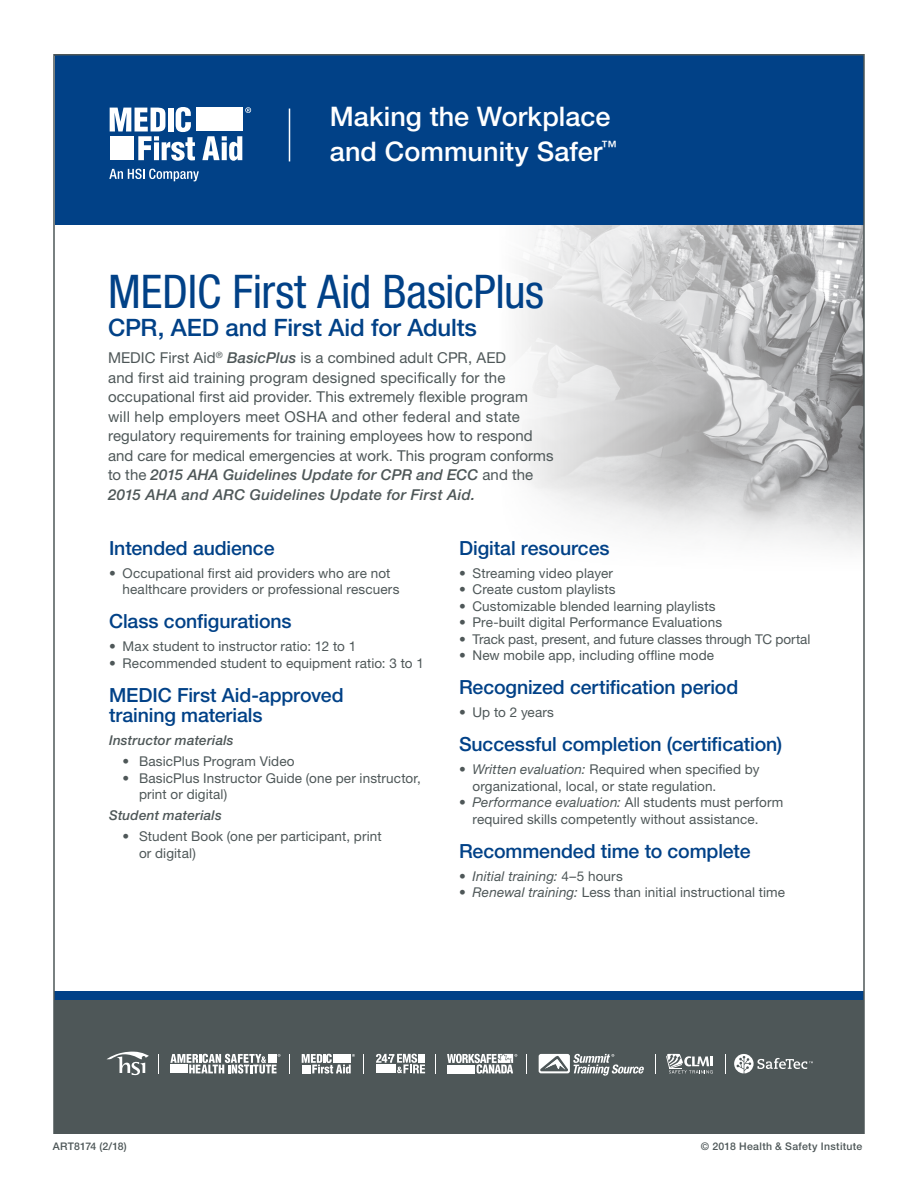
<style>
.page{position:relative;width:918px;height:1188px;background:#fff}
.page>*{position:absolute;margin:0;border:0;box-sizing:border-box;transform-origin:0 0}
.ASHIHeadline{font:condensed 46.5px "Helvetica Neue LT Std";letter-spacing:-.005em;color:#014187}
.SafeTecBodyCopy{font:500 27px "Helvetica Neue LT Std";letter-spacing:.005em;color:#fff}
.ASHI_Subhead{font:500 24px "Helvetica Neue LT Std";letter-spacing:-.005em;color:#014187}
.ASHI_Subhead-2{font:500 19.5px/20.2px "Helvetica Neue LT Std";letter-spacing:-.005em;color:#014187}
.ASHI_BodyCopy{font:15px/19.5px "Helvetica Neue LT Std";letter-spacing:.005em;color:#4e5758}
.ASHI_BodyCopy-2{font:13.5px/16.5px "Helvetica Neue LT Std";letter-spacing:.01em;color:#4e5758}
.ASHI_BodyCopy-3{font:italic 500 13.5px "Helvetica Neue LT Std";letter-spacing:.015em;color:#4e5758}
.ASHI_BodyCopy-4{font:italic 13.5px "Helvetica Neue LT Std";letter-spacing:.01em;color:#4e5758}
.SafeTecBodyCopy-2{font:500 10.5px "Helvetica Neue LT Std";letter-spacing:.03em;color:#4e5758}
.SafeTecBodyCopy-3{font:500 10.5px "Helvetica Neue LT Std";letter-spacing:.005em;color:#4e5758}
.s1{font-weight:500;font-style:italic}
.s2{font-style:italic}
.s3{font-style:normal}
</style>
<div class="page">
<img style="left:519px;top:225px;width:343px;height:325px">
<div style="left:55px;top:54px;width:809px;height:171px;background:#014187"></div>
<div style="left:54px;top:999px;width:810px;height:135px;background:#4e5758"></div>
<div style="left:54px;top:991px;width:810px;height:9px;background:#014187"></div>
<svg style="left:289px;top:1054px;width:1px;height:19px"></svg>
<svg style="left:363px;top:1054px;width:1px;height:19px"></svg>
<svg style="left:435px;top:1054px;width:1px;height:19px"></svg>
<svg style="left:725px;top:1054px;width:1px;height:19px"></svg>
<svg style="left:655px;top:1054px;width:1px;height:19px"></svg>
<svg style="left:170px;top:1054px;width:111px;height:20px"></svg>
<svg style="left:302px;top:1054px;width:53px;height:20px"></svg>
<svg style="left:447px;top:1054px;width:70px;height:20px"></svg>
<svg style="left:539px;top:1054px;width:105px;height:22px"></svg>
<svg style="left:734px;top:1054px;width:79px;height:19px"></svg>
<svg style="left:107px;top:1051px;width:42px;height:24px"></svg>
<svg style="left:666px;top:1054px;width:47px;height:20px"></svg>
<svg style="left:376px;top:1054px;width:49px;height:19px"></svg>
<hr style="left:289px;top:109px;width:1px;height:52px;background:#fff">
<div style="left:196px;top:108px;width:46px;height:23px;background:#fff"></div>
<svg style="left:110px;top:107px;width:85px;height:54px"></svg>
<svg style="left:202px;top:136px;width:40px;height:25px"></svg>
<svg style="left:109px;top:169px;width:90px;height:12px"></svg>
<svg style="left:245px;top:107px;width:6px;height:6px"></svg>
<p class="SafeTecBodyCopy" style="left:330px;top:101px;width:282px">Making the Workplace</p>
<p class="SafeTecBodyCopy" style="left:330px;top:135px;width:288px">and Community Safer<sup>™</sup></p>
<p class="ASHIHeadline" style="left:108px;top:265px;width:437px">MEDIC First Aid BasicPlus</p>
<p class="ASHI_Subhead" style="left:108px;top:313px;width:371px">CPR, AED and First Aid for Adults</p>
<p class="ASHI_BodyCopy" style="left:108px;top:348px;width:447px">MEDIC First Aid<sup>®</sup> <span class="s1">BasicPlus</span> is a combined adult CPR, AED<br>and first aid training program designed specifically for the occupational first aid provider. This extremely flexible program will help employers meet OSHA and other federal and state regulatory requirements for training employees how to respond and care for medical emergencies at work. This program conforms to the <span class="s1">2015 AHA Guidelines Update for CPR and ECC</span> and the <span class="s1">2015 AHA and ARC Guidelines Update for First Aid.</span></p>
<p class="ASHI_Subhead-2" style="left:109px;top:537px;width:167px">Intended audience</p>
<p class="ASHI_BodyCopy-2" style="left:123px;top:565px;width:278px;text-indent:-14px">• Occupational first aid providers who are not healthcare providers or professional rescuers</p>
<p class="ASHI_Subhead-2" style="left:109px;top:611px;width:184px">Class configurations</p>
<p class="ASHI_BodyCopy-2" style="left:109px;top:638px;width:249px">• Max student to instructor ratio: 12 to 1</p>
<p class="ASHI_BodyCopy-2" style="left:109px;top:655px;width:316px">• Recommended student to equipment ratio: 3 to 1</p>
<p class="ASHI_Subhead-2" style="left:109px;top:684px;width:236px">MEDIC First Aid-approved training materials</p>
<p class="ASHI_BodyCopy-3" style="left:109px;top:732px;width:126px">Instructor materials</p>
<p class="ASHI_BodyCopy-2" style="left:123px;top:753px;width:174px">• BasicPlus Program Video</p>
<p class="ASHI_BodyCopy-2" style="left:139px;top:769px;width:283px;text-indent:-16px">• BasicPlus Instructor Guide (one per instructor, print or digital)</p>
<p class="ASHI_BodyCopy-3" style="left:109px;top:807px;width:114px">Student materials</p>
<p class="ASHI_BodyCopy-2" style="left:139px;top:828px;width:244px;text-indent:-16px">• Student Book (one per participant, print or digital)</p>
<p class="ASHI_Subhead-2" style="left:459px;top:537px;width:152px">Digital resources</p>
<p class="ASHI_BodyCopy-2" style="left:459px;top:565px;width:156px">• Streaming video player</p>
<p class="ASHI_BodyCopy-2" style="left:459px;top:581px;width:158px">• Create custom playlists</p>
<p class="ASHI_BodyCopy-2" style="left:459px;top:598px;width:258px">• Customizable blended learning playlists</p>
<p class="ASHI_BodyCopy-2" style="left:459px;top:614px;width:265px">• Pre-built digital Performance Evaluations</p>
<p class="ASHI_BodyCopy-2" style="left:459px;top:631px;width:353px">• Track past, present, and future classes through TC portal</p>
<p class="ASHI_BodyCopy-2" style="left:459px;top:647px;width:257px">• New mobile app, including offline mode</p>
<p class="ASHI_Subhead-2" style="left:459px;top:677px;width:281px">Recognized certification period</p>
<p class="ASHI_BodyCopy-2" style="left:459px;top:704px;width:97px">• Up to 2 years</p>
<p class="ASHI_Subhead-2" style="left:459px;top:734px;width:325px">Successful completion (certification)</p>
<p class="ASHI_BodyCopy-2" style="left:472px;top:761px;width:288px;text-indent:-14px">• <span class="s2">Written evaluation:</span> Required when specified by organizational, local, or state regulation.</p>
<p class="ASHI_BodyCopy-2" style="left:472px;top:794px;width:312px;text-indent:-14px">• <span class="s2">Performance evaluation:</span> All students must perform required skills competently without assistance.</p>
<p class="ASHI_Subhead-2" style="left:459px;top:840px;width:293px">Recommended time to complete</p>
<p class="ASHI_BodyCopy-4" style="left:459px;top:868px;width:165px"><span class="s3">•</span> Initial training: <span class="s3">4–5 hours</span></p>
<p class="ASHI_BodyCopy-2" style="left:459px;top:884px;width:328px">• <span class="s2">Renewal training:</span> Less than initial instructional time</p>
<p class="SafeTecBodyCopy-3" style="left:53px;top:1140px;width:75px">ART8174 (2/18)</p>
<p class="SafeTecBodyCopy-2" style="left:701px;top:1140px;width:163px">© 2018 Health &amp; Safety Institute</p>
</div>
